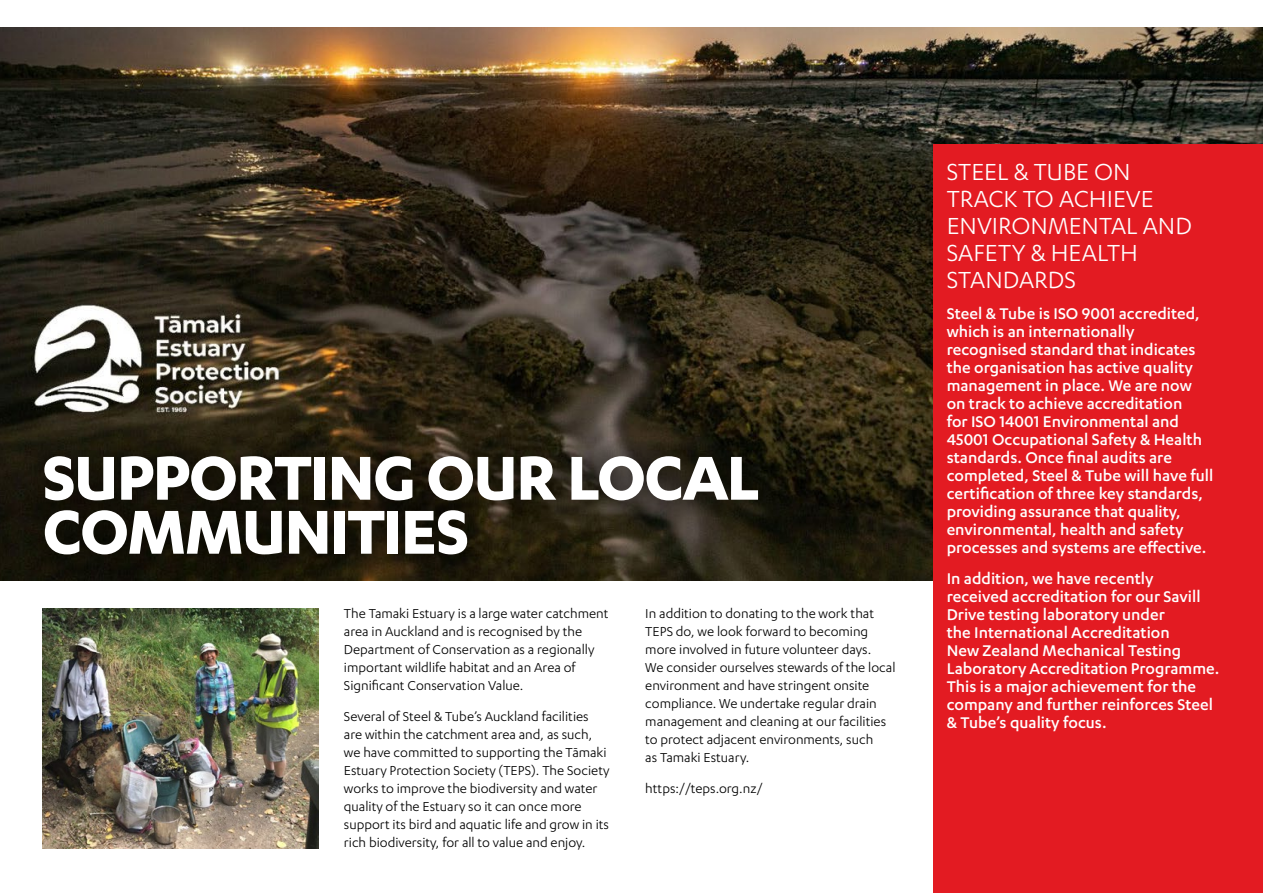
<style>
.page{position:relative;width:1263px;height:893px;background:#fff}
.page>*{position:absolute;margin:0;border:0;box-sizing:border-box;transform-origin:0 0}
.t1{font:700 72px/54px "Karbon";letter-spacing:-.025em;color:#fff}
.t2{font:27px/27px "Karbon";color:#fff}
.t3{font:500 18px/18px "Karbon";color:#fff}
.t4{font:15px/18px "Karbon";color:#000}
</style>
<div class="page">
<img style="left:0;top:28px;width:1263px;height:552px">
<div style="left:21px;top:433px;width:760px;height:145px;background:#000;opacity:.75"></div>
<img style="left:43px;top:608px;width:275px;height:240px">
<div style="left:934px;top:145px;width:329px;height:748px;background:#e31b22"></div>
<h1 class="t1" style="left:43px;top:448px;width:718px">SUPPORTING OUR LOCAL<br>COMMUNITIES</h1>
<p class="t4" style="left:344px;top:604px;width:266px">The Tamaki Estuary is a large water catchment area in Auckland and is recognised by the Department of Conservation as a regionally important wildlife habitat and an Area of Significant Conservation Value.</p>
<p class="t4" style="left:344px;top:707px;width:267px">Several of Steel &amp; Tube’s Auckland facilities are within the catchment area and, as such, we have committed to supporting the Tāmaki Estuary Protection Society (TEPS). The Society works to improve the biodiversity and water quality of the Estuary so it can once more support its bird and aquatic life and grow in its rich biodiversity, for all to value and enjoy.</p>
<p class="t4" style="left:645px;top:604px;width:252px">In addition to donating to the work that TEPS do, we look forward to becoming more involved in future volunteer days.<br>We consider ourselves stewards of the local environment and have stringent onsite compliance. We undertake regular drain management and cleaning at our facilities to protect adjacent environments, such<br>as Tamaki Estuary.</p>
<p class="t4" style="left:645px;top:779px;width:119px">https://teps.org.nz/</p>
<h2 class="t2" style="left:947px;top:158px;width:247px">STEEL &amp; TUBE ON<br>TRACK TO ACHIEVE<br>ENVIRONMENTAL AND<br>SAFETY &amp; HEALTH<br>STANDARDS</h2>
<p class="t3" style="left:947px;top:304px;width:268px">Steel &amp; Tube is ISO 9001 accredited, which is an internationally recognised standard that indicates the organisation has active quality management in place. We are now on track to achieve accreditation<br>for ISO 14001 Environmental and 45001 Occupational Safety &amp; Health standards. Once final audits are completed, Steel &amp; Tube will have full certification of three key standards, providing assurance that quality, environmental, health and safety processes and systems are effective.</p>
<p class="t3" style="left:947px;top:569px;width:274px">In addition, we have recently received accreditation for our Savill Drive testing laboratory under<br>the International Accreditation<br>New Zealand Mechanical Testing Laboratory Accreditation Programme.<br>This is a major achievement for the company and further reinforces Steel &amp; Tube’s quality focus.</p>
</div>
